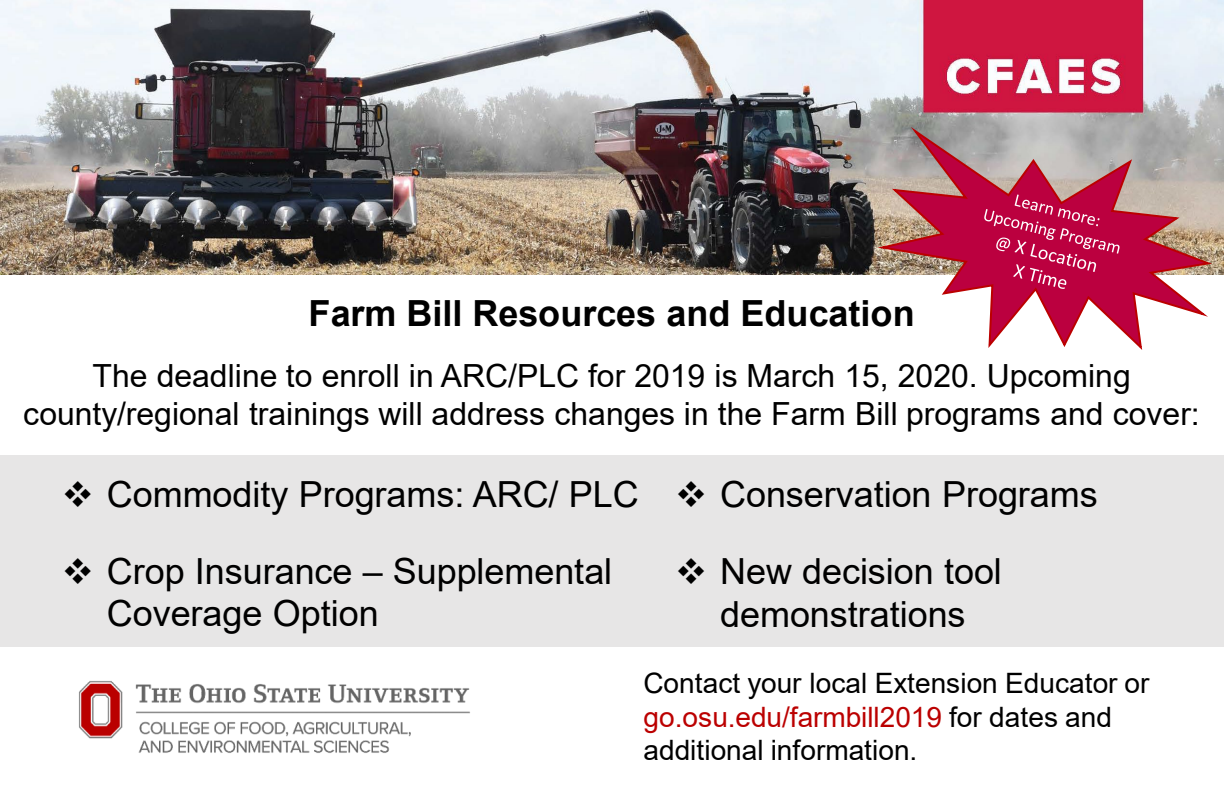
<style>
.page{position:relative;width:1224px;height:792px;background:#fff}
.page>*{position:absolute;margin:0;border:0;box-sizing:border-box;transform-origin:0 0}
.t1{font:36px/42.2px "Arial";color:#000}
.t2{font:700 36px "Arial";color:#000}
.t3{font:32px/38.4px "Arial";color:#000;text-align:center}
.t4{font:28px/33.6px "Arial";color:#000}
.s1{color:#b00}
</style>
<div class="page">
<div style="left:0;top:455px;width:1224px;height:192px;background:#e7e6e6"></div>
<img style="left:0;top:0;width:1224px;height:275px">
<img style="left:79px;top:681px;width:391px;height:72px">
<svg style="left:872px;top:123px;width:344px;height:227px"></svg>
<svg style="left:984px;top:195px;width:136px;height:94px;background:#c21b53"></svg>
<p class="t2" style="left:309px;top:288px;width:608px">Farm Bill Resources and Education</p>
<p class="t3" style="left:23px;top:356px;width:1178px">The deadline to enroll in ARC/PLC for 2019 is March 15, 2020. Upcoming county/regional trainings will address changes in the Farm Bill programs and cover:</p>
<p class="t1" style="left:62px;top:473px;width:579px">❖ Commodity Programs: ARC/ PLC</p>
<p class="t1" style="left:107px;top:550px;width:507px;text-indent:-45px">❖ Crop Insurance – Supplemental<br>Coverage Option</p>
<p class="t1" style="left:675px;top:473px;width:424px">❖ Conservation Programs</p>
<p class="t1" style="left:675px;top:549px;width:328px;line-height:43.2px;text-align:center">❖ New decision tool demonstrations</p>
<p class="t4" style="left:643px;top:666px;width:508px">Contact your local Extension Educator or <span class="s1">go.osu.edu/farmbill2019</span> for dates and additional information.</p>
</div>
